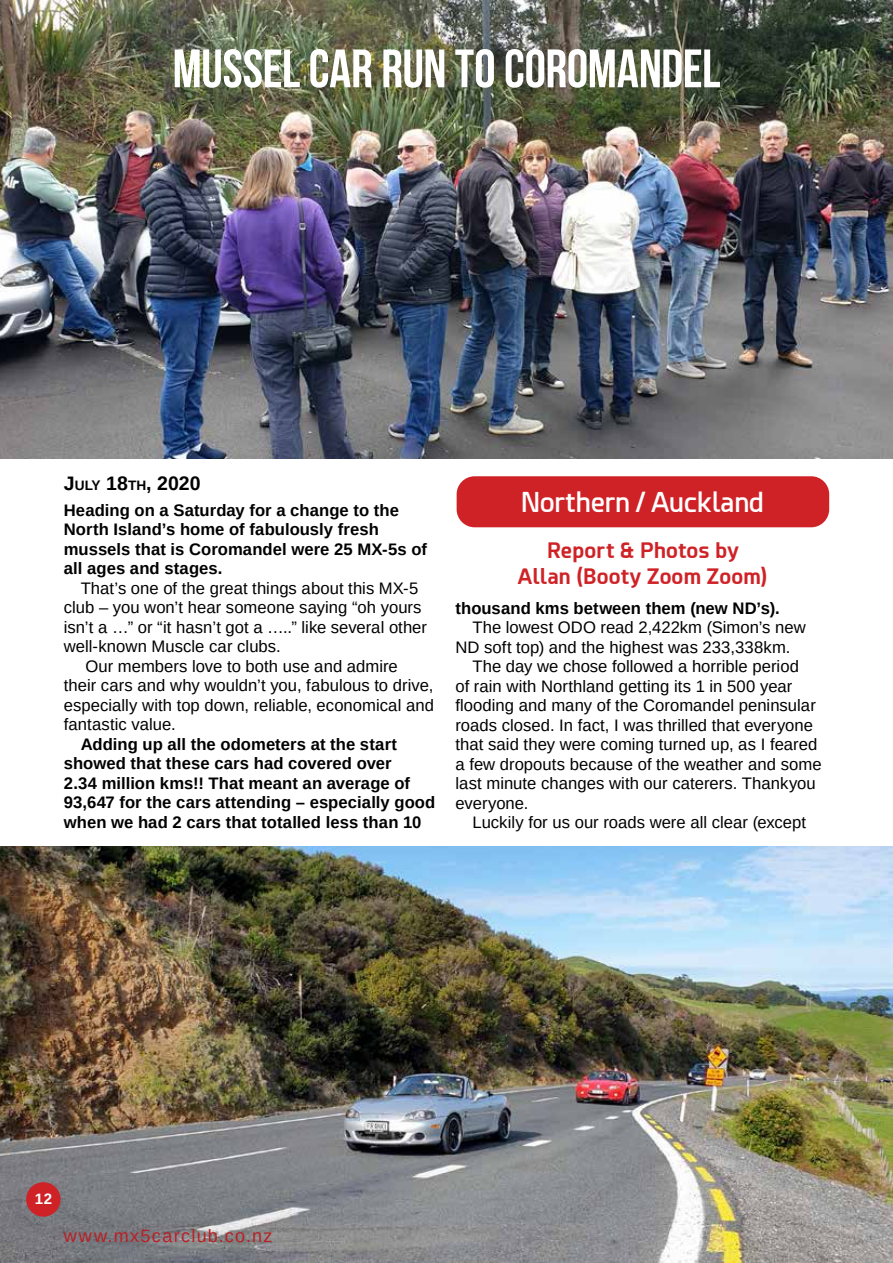
<style>
.page{position:relative;width:893px;height:1263px;background:#fff}
.page>*{position:absolute;margin:0;border:0;box-sizing:border-box;transform-origin:0 0}
.t1{font:700 54px "Bebas Neue";letter-spacing:-.005em;color:#fff}
.t2{font:600 27px "Esphimere";letter-spacing:-.005em;color:#fff}
.t3{font:700 21px/25.5px "Esphimere";letter-spacing:.02em;color:#cf2227;text-align:center}
.t4{font:700 19.5px "Arimo";color:#000}
.t5{font:18px "Arimo";letter-spacing:.08em;color:#b82025}
.t6{font:16.65px "Arimo";color:#000}
.t7{font:700 16.65px/19.5px "Arimo";letter-spacing:.005em;color:#000}
.t8{font:700 15px "Arimo";color:#fff}
.s1{font-size:13.65px}
</style>
<div class="page">
<img style="left:0;top:0;width:893px;height:459px">
<img style="left:0;top:846px;width:893px;height:417px">
<div style="left:26px;top:1182px;width:35px;height:34px;background:#cf2227;border-radius:50%"></div>
<div style="left:457px;top:476px;width:372px;height:51px;background:#cf2227;border-radius:18px"></div>
<h1 class="t1" style="left:173px;top:39px;width:549px">MUSSEL CAR RUN TO COROMANDEL</h1>
<p class="t4" style="left:64px;top:470px;width:138px">J<span class="s1">uly</span> 18<span class="s1">th</span>, 2020</p>
<p class="t7" style="left:64px;top:501px;width:365px">Heading on a Saturday for a change to the North Island’s home of fabulously fresh mussels that is Coromandel were 25 MX-5s of all ages and stages.</p>
<p class="t6" style="left:81px;top:578px;width:339px">That’s one of the great things about this MX-5</p>
<p class="t6" style="left:64px;top:597px;width:359px">club – you won’t hear someone saying “oh yours</p>
<p class="t6" style="left:64px;top:617px;width:365px">isn’t a …” or “it hasn’t got a …..” like several other</p>
<p class="t6" style="left:64px;top:636px;width:219px">well-known Muscle car clubs.</p>
<p class="t6" style="left:85px;top:656px;width:314px">Our members love to both use and admire</p>
<p class="t6" style="left:64px;top:675px;width:371px">their cars and why wouldn’t you, fabulous to drive,</p>
<p class="t6" style="left:64px;top:695px;width:372px">especially with top down, reliable, economical and</p>
<p class="t6" style="left:64px;top:714px;width:113px">fantastic value.</p>
<p class="t7" style="left:64px;top:735px;width:373px;text-indent:17px">Adding up all the odometers at the start showed that these cars had covered over<br>2.34 million kms!! That meant an average of 93,647 for the cars attending – especially good when we had 2 cars that totalled less than 10</p>
<h2 class="t2" style="left:521px;top:485px;width:245px">Northern / Auckland</h2>
<p class="t3" style="left:518px;top:538px;width:252px">Report &amp; Photos by<br>Allan (Booty Zoom Zoom)</p>
<p class="t7" style="left:455px;top:598px;width:326px">thousand kms between them (new ND’s).</p>
<p class="t6" style="left:472px;top:617px;width:335px">The lowest ODO read 2,422km (Simon’s new</p>
<p class="t6" style="left:455px;top:636px;width:336px">ND soft top) and the highest was 233,338km.</p>
<p class="t6" style="left:472px;top:656px;width:328px">The day we chose followed a horrible period</p>
<p class="t6" style="left:455px;top:675px;width:338px">of rain with Northland getting its 1 in 500 year</p>
<p class="t6" style="left:455px;top:695px;width:362px">flooding and many of the Coromandel peninsular</p>
<p class="t6" style="left:455px;top:714px;width:359px">roads closed. In fact, I was thrilled that everyone</p>
<p class="t6" style="left:455px;top:734px;width:363px">that said they were coming turned up, as I feared</p>
<p class="t6" style="left:455px;top:753px;width:368px">a few dropouts because of the weather and some</p>
<p class="t6" style="left:455px;top:773px;width:362px">last minute changes with our caterers. Thankyou</p>
<p class="t6" style="left:455px;top:792px;width:75px">everyone.</p>
<p class="t6" style="left:472px;top:812px;width:335px">Luckily for us our roads were all clear (except</p>
<p class="t8" style="left:35px;top:1188px;width:19px">12</p>
<p class="t5" style="left:64px;top:1224px;width:210px">www.mx5carclub.co.nz</p>
</div>
